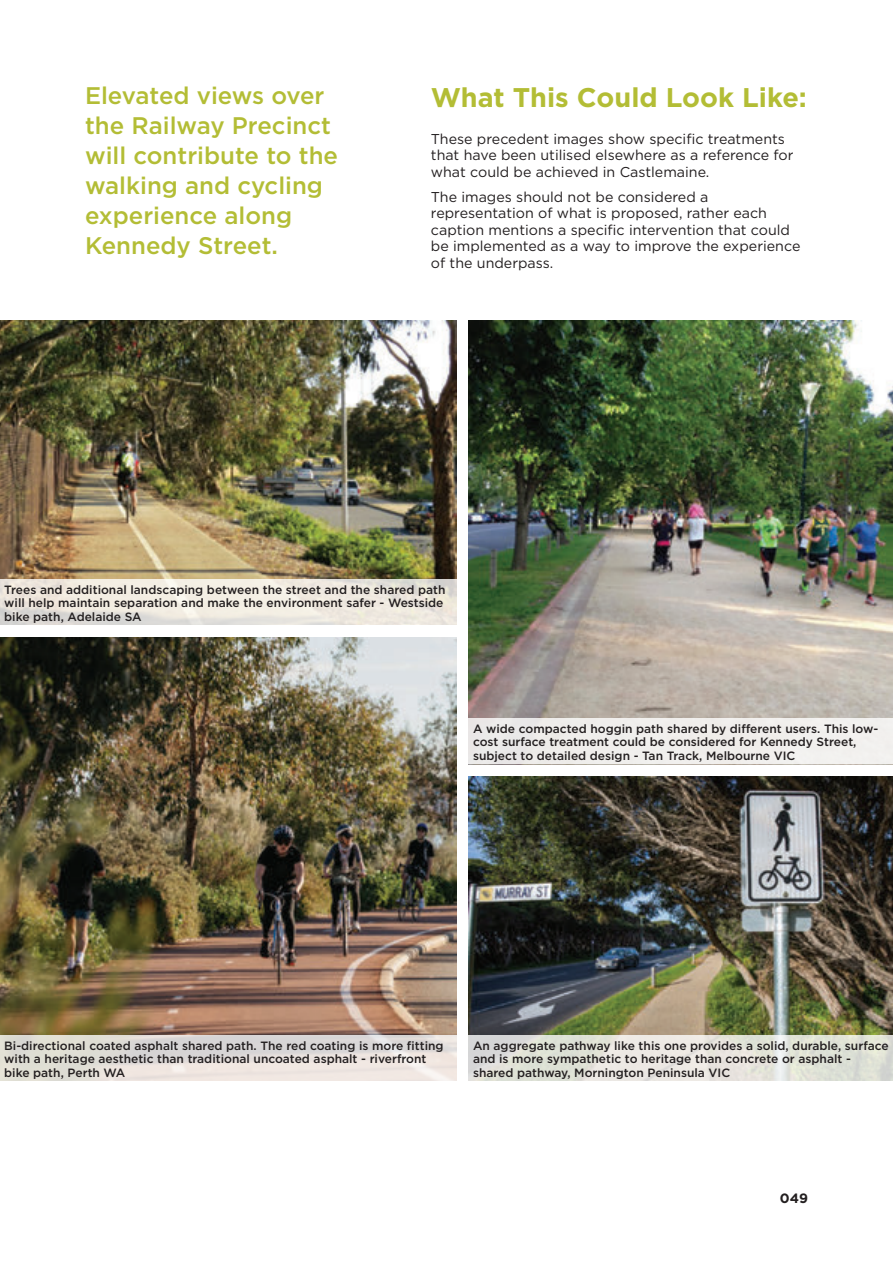
<style>
.page{position:relative;width:893px;height:1263px;background:#fff}
.page>*{position:absolute;margin:0;border:0;box-sizing:border-box;transform-origin:0 0}
.t1{font:700 27px "Gotham";color:#b3bd35}
.t2{font:500 24px/30px "Gotham";color:#b3bd35}
.t3{font:14.25px/16.5px "Gotham";color:#231f20}
.t4{font:700 13.5px "Gotham";color:#231f20}
.t5{font:500 12px/13.5px "Gotham";color:#231f20}
</style>
<div class="page">
<img style="left:469px;top:321px;width:424px;height:398px">
<img style="left:0;top:638px;width:456px;height:398px">
<img style="left:469px;top:777px;width:424px;height:259px">
<img style="left:0;top:321px;width:456px;height:259px">
<div style="left:469px;top:719px;width:424px;height:45px;background:#f0eeec"></div>
<svg style="left:0;top:1036px;width:456px;height:45px;background:#e4dfda"></svg>
<svg style="left:469px;top:1036px;width:424px;height:45px;background:#e2e2db"></svg>
<svg style="left:0;top:580px;width:456px;height:45px;background:#ece7de"></svg>
<h2 class="t2" style="left:85px;top:80px;width:254px">Elevated views over the Railway Precinct will contribute to the walking and cycling experience along<br>Kennedy Street.</h2>
<h1 class="t1" style="left:431px;top:79px;width:377px">What This Could Look Like:</h1>
<p class="t3" style="left:431px;top:130px;width:364px">These precedent images show specific treatments that have been utilised elsewhere as a reference for what could be achieved in Castlemaine.</p>
<p class="t3" style="left:431px;top:188px;width:371px">The images should not be considered a representation of what is proposed, rather each caption mentions a specific intervention that could be implemented as a way to improve the experience of the underpass.</p>
<p class="t5" style="left:4px;top:583px;width:443px">Trees and additional landscaping between the street and the shared path will help maintain separation and make the environment safer - Westside bike path, Adelaide SA</p>
<p class="t5" style="left:473px;top:722px;width:407px">A wide compacted hoggin path shared by different users. This low&shy;cost surface treatment could be considered for Kennedy Street, subject to detailed design - Tan Track, Melbourne VIC</p>
<p class="t5" style="left:4px;top:1038px;width:441px">Bi-directional coated asphalt shared path. The red coating is more fitting with a heritage aesthetic than traditional uncoated asphalt - riverfront bike path, Perth WA</p>
<p class="t5" style="left:473px;top:1038px;width:417px">An aggregate pathway like this one provides a solid, durable, surface and is more sympathetic to heritage than concrete or asphalt - shared pathway, Mornington Peninsula VIC</p>
<p class="t4" style="left:780px;top:1189px;width:29px">049</p>
</div>
